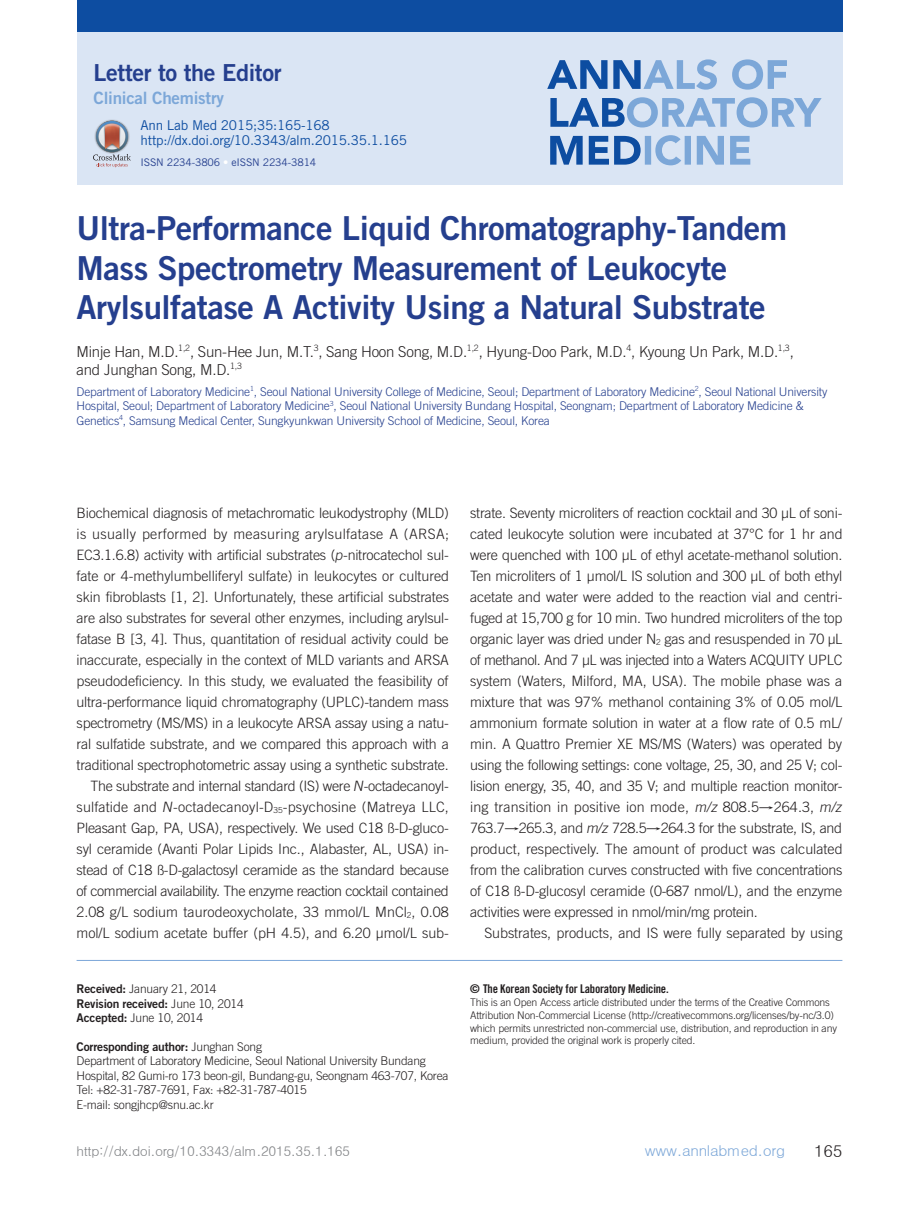
<style>
.page{position:relative;width:919px;height:1217px;background:#fff}
.page>*{position:absolute;margin:0;border:0;box-sizing:border-box;transform-origin:0 0}
.제목{font:33px/39.6px "Trade Gothic LT Std Bd 2";letter-spacing:-.015em;color:#253f8e}
.논문분류{font:23.4px "Trade Gothic LT Std Bd 2";letter-spacing:-.015em;color:#253f8e}
.논문소분류{font:16.95px "Trade Gothic LT Std Bd 2";letter-spacing:-.015em;color:#7ca7d8}
.URL{font:16.5px "Dotum";color:#231f20}
.저자{font:300 15px/18px "Trade Gothic LT Std";letter-spacing:-.015em;color:#231f20}
.URL-2{font:15px "Dotum";letter-spacing:-.02em;color:#7ca7d8}
.본문{font:300 14.25px/21px "Trade Gothic LT Std";letter-spacing:-.015em;color:#231f20;text-align:justify}
.t1{font:13.5px "Dotum";letter-spacing:-.03em;color:#808285}
.DOI_단락{font:13.5px "Trade Gothic LT Std";letter-spacing:-.015em;color:#0d4da1}
.서지단락{font:13.5px "Trade Gothic LT Std";letter-spacing:-.015em;color:#0d4da1}
.소속{font:300 12px/14.4px "Trade Gothic LT Std";letter-spacing:-.015em;color:#253f8e}
.교신저자{font:300 12px/14.4px "Trade Gothic LT Std";letter-spacing:-.015em;color:#231f20}
.교신저자-2{font:12px "Trade Gothic LT Std Bd 2";letter-spacing:-.015em;color:#231f20}
.t2{font:12px "Trade Gothic LT Std Bd Cn 20";letter-spacing:-.015em;color:#231f20}
.교신저자-3{font:300 10.5px/12.6px "Trade Gothic LT Std";letter-spacing:-.015em;color:#231f20}
.ISSN{font:10.5px "Trade Gothic LT Std";letter-spacing:-.015em;color:#253f8e}
.s1{color:#fff}
.s2{font-style:italic}
.s3{font-size:8.25px}
.s4{font-family:"Trade Gothic LT Std Bd 2";font-weight:400}
.s5{font-family:"Trade Gothic LT Std";font-weight:300}
.s6{font-family:"YDIYGO320";font-weight:400}
.s7{font-family:"Trade Gothic LT Std Bd 2"}
</style>
<div class="page">
<div style="left:77px;top:0;width:765px;height:185px;background:#dae5f4"></div>
<div style="left:77px;top:0;width:765px;height:32px;background:#0d4da1"></div>
<svg style="left:550px;top:135px;width:200px;height:30px"></svg>
<svg style="left:550px;top:97px;width:271px;height:30px"></svg>
<svg style="left:547px;top:59px;width:239px;height:31px"></svg>
<hr style="left:77px;top:959px;width:765px;height:1px;background:#7ca7d8">
<img style="left:106px;top:119px;width:12px;height:2px">
<svg style="left:94px;top:121px;width:37px;height:46px"></svg>
<p class="논문분류" style="left:94px;top:58px;width:189px">Letter to the Editor</p>
<p class="논문소분류" style="left:94px;top:87px;width:132px">Clinical Chemistry</p>
<p class="서지단락" style="left:140px;top:117px;width:191px">Ann Lab Med 2015;35:165-168</p>
<p class="DOI_단락" style="left:140px;top:132px;width:268px">http://dx.doi.org/10.3343/alm.2015.35.1.165</p>
<p class="ISSN" style="left:140px;top:156px;width:177px">ISSN 2234-3806 <span class="s1">•</span> eISSN 2234-3814</p>
<p class="제목" style="left:77px;top:208px;width:712px">Ultra-Performance Liquid Chromatography-Tandem<br>Mass Spectrometry Measurement of Leukocyte<br>Arylsulfatase A Activity Using a Natural Substrate</p>
<p class="저자" style="left:77px;top:342px;width:718px">Minje Han, M.D.<sup>1,2</sup>, Sun-Hee Jun, M.T.<sup>3</sup>, Sang Hoon Song, M.D.<sup>1,2</sup>, Hyung-Doo Park, M.D.<sup>4</sup>, Kyoung Un Park, M.D.<sup>1,3</sup>, and Junghan Song, M.D.<sup>1,3</sup></p>
<p class="소속" style="left:77px;top:384px;width:752px">Department of Laboratory Medicine<sup>1</sup>, Seoul National University College of Medicine, Seoul; Department of Laboratory Medicine<sup>2</sup>, Seoul National University<br>Hospital, Seoul; Department of Laboratory Medicine<sup>3</sup>, Seoul National University Bundang Hospital, Seongnam; Department of Laboratory Medicine &amp;<br>Genetics<sup>4</sup>, Samsung Medical Center, Sungkyunkwan University School of Medicine, Seoul, Korea</p>
<p class="본문" style="left:77px;top:502px;width:374px">Biochemical diagnosis of metachromatic leukodystrophy (MLD) is usually performed by measuring arylsulfatase A (ARSA; EC3.1.6.8) activity with artificial substrates (<span class="s2">p</span>-nitrocatechol sul&shy;fate or 4-methylumbelliferyl sulfate) in leukocytes or cultured skin fibroblasts [1, 2]. Unfortunately, these artificial substrates are also substrates for several other enzymes, including arylsul&shy;fatase B [3, 4]. Thus, quantitation of residual activity could be inaccurate, especially in the context of MLD variants and ARSA pseudodeficiency. In this study, we evaluated the feasibility of ultra-performance liquid chromatography (UPLC)-tandem mass spectrometry (MS/MS) in a leukocyte ARSA assay using a natu&shy;ral sulfatide substrate, and we compared this approach with a traditional spectrophotometric assay using a synthetic substrate.</p>
<p class="본문" style="left:77px;top:775px;width:374px;text-indent:14px">The substrate and internal standard (IS) were <span class="s2">N</span>-octadecanoyl&shy;sulfatide and <span class="s2">N</span>-octadecanoyl-D<span class="s3">35</span>-psychosine (Matreya LLC, Pleasant Gap, PA, USA), respectively. We used C18 ß-D-gluco&shy;syl ceramide (Avanti Polar Lipids Inc., Alabaster, AL, USA) in&shy;stead of C18 ß-D-galactosyl ceramide as the standard because of commercial availability. The enzyme reaction cocktail contained 2.08 g/L sodium taurodeoxycholate, 33 mmol/L MnCl<span class="s3">2</span>, 0.08 mol/L sodium acetate buffer (pH 4.5), and 6.20 μmol/L sub-</p>
<p class="교신저자" style="left:77px;top:981px;width:141px"><span class="s4">Received:</span> January 21, 2014</p>
<p class="교신저자-2" style="left:77px;top:995px;width:169px">Revision received: <span class="s5">June 10, 2014</span></p>
<p class="교신저자" style="left:77px;top:1010px;width:128px"><span class="s4">Accepted:</span> June 10, 2014</p>
<p class="교신저자-2" style="left:77px;top:1038px;width:187px">Corresponding author: <span class="s5">Junghan Song</span></p>
<p class="교신저자" style="left:77px;top:1053px;width:373px">Department of Laboratory Medicine, Seoul National University Bundang<br>Hospital, 82 Gumi-ro 173 beon-gil, Bundang-gu, Seongnam 463-707, Korea</p>
<p class="교신저자" style="left:77px;top:1082px;width:232px">Tel: +82-31-787-7691, Fax: +82-31-787-4015</p>
<p class="교신저자" style="left:77px;top:1096px;width:139px">E-mail: songjhcp@snu.ac.kr</p>
<p class="본문" style="left:470px;top:502px;width:376px;text-align:left">strate. Seventy microliters of reaction cocktail and 30 μL of soni&shy;cated leukocyte solution were incubated at 37°C for 1 hr and were quenched with 100 μL of ethyl acetate-methanol solution.<br>Ten microliters of 1 μmol/L IS solution and 300 μL of both ethyl acetate and water were added to the reaction vial and centri&shy;fuged at 15,700 g for 10 min. Two hundred microliters of the top organic layer was dried under N<span class="s3">2</span> gas and resuspended in 70 μL of methanol. And 7 μL was injected into a Waters ACQUITY UPLC system (Waters, Milford, MA, USA). The mobile phase was a mixture that was 97% methanol containing 3% of 0.05 mol/L ammonium formate solution in water at a flow rate of 0.5 mL/ min. A Quattro Premier XE MS/MS (Waters) was operated by using the following settings: cone voltage, 25, 30, and 25 V; col&shy;lision energy, 35, 40, and 35 V; and multiple reaction monitor&shy;ing transition in positive ion mode, <span class="s2">m/z</span> 808.5<span class="s6">→</span>264.3, <span class="s2">m/z </span>763.7<span class="s6">→</span>265.3, and <span class="s2">m/z</span> 728.5<span class="s6">→</span>264.3 for the substrate, IS, and product, respectively. The amount of product was calculated from the calibration curves constructed with five concentrations of C18 ß-D-glucosyl ceramide (0-687 nmol/L), and the enzyme activities were expressed in nmol/min/mg protein.</p>
<p class="본문" style="left:484px;top:922px;width:360px">Substrates, products, and IS were fully separated by using</p>
<p class="t2" style="left:470px;top:981px;width:200px"><span class="s7">©</span> The Korean Society for Laboratory Medicine.</p>
<p class="교신저자-3" style="left:470px;top:996px;width:368px">This is an Open Access article distributed under the terms of the Creative Commons Attribution Non-Commercial License (http://creativecommons.org/licenses/by-nc/3.0) which permits unrestricted non-commercial use, distribution, and reproduction in any medium, provided the original work is properly cited.</p>
<p class="t1" style="left:77px;top:1143px;width:275px">http://dx.doi.org/10.3343/alm.2015.35.1.165</p>
<p class="URL-2" style="left:645px;top:1143px;width:142px">www.annlabmed.org</p>
<p class="URL" style="left:814px;top:1142px;width:30px">165</p>
</div>
